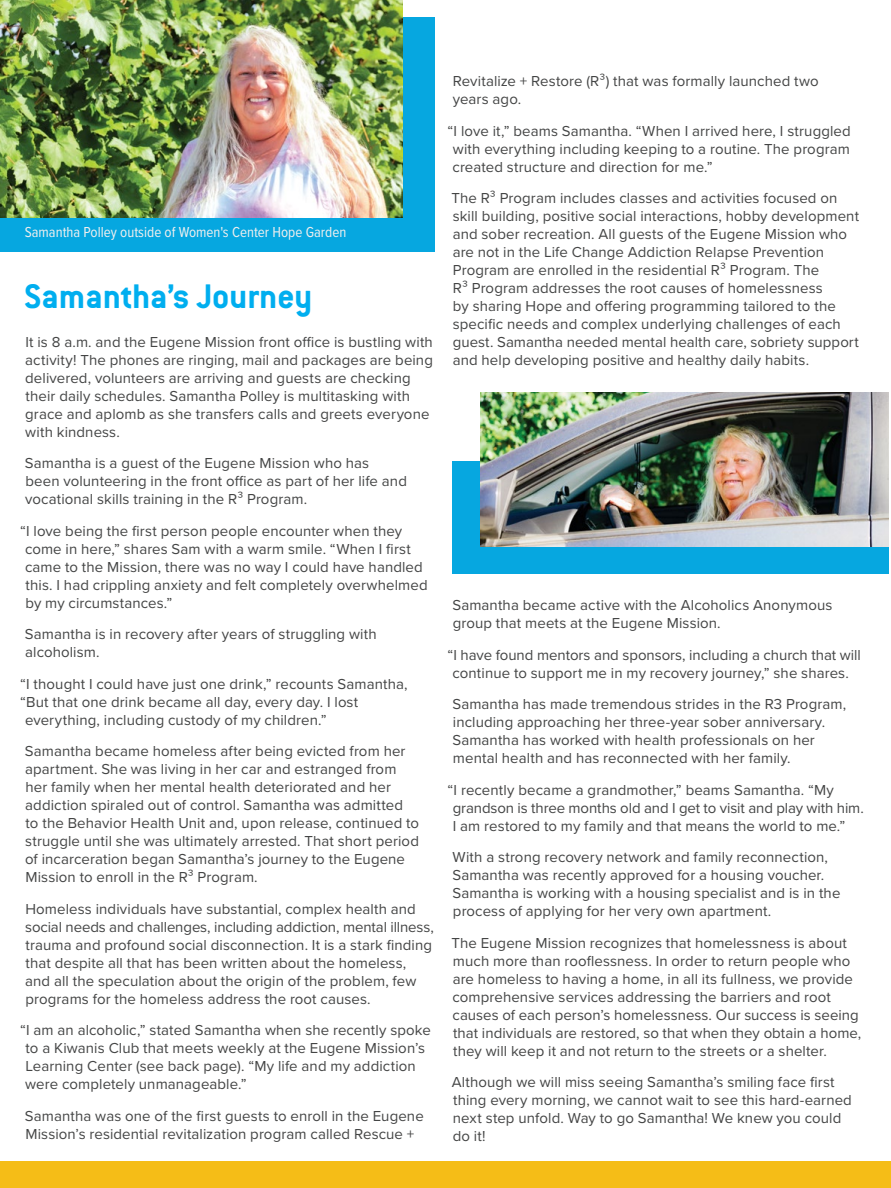
<style>
.page{position:relative;width:891px;height:1188px;background:#fff}
.page>*{position:absolute;margin:0;border:0;box-sizing:border-box;transform-origin:0 0}
.t1{font:700 37.5px "Conduit ITC";color:#00aeef}
.t2{font:15px/18px "Proxima Nova";letter-spacing:.005em;color:#444545}
.t3{font:15px "Proxima Nova Cond";color:#f0efef}
</style>
<div class="page">
<div style="left:0;top:1161px;width:891px;height:27px;background:#f5bd17"></div>
<div style="left:452px;top:461px;width:437px;height:112px;background:#06a7e0"></div>
<img style="left:481px;top:392px;width:408px;height:155px">
<div style="left:0;top:17px;width:434px;height:235px;background:#06a7e0"></div>
<img style="left:0;top:0;width:403px;height:218px">
<p class="t3" style="left:25px;top:221px;width:323px">Samantha Polley outside of Women's Center Hope Garden</p>
<h1 class="t1" style="left:25px;top:274px;width:289px">Samantha’s Journey</h1>
<p class="t2" style="left:25px;top:332px;width:409px">It is 8 a.m. and the Eugene Mission front office is bustling with activity! The phones are ringing, mail and packages are being delivered, volunteers are arriving and guests are checking their daily schedules. Samantha Polley is multitasking with grace and aplomb as she transfers calls and greets everyone with kindness.</p>
<p class="t2" style="left:25px;top:454px;width:384px">Samantha is a guest of the Eugene Mission who has been volunteering in the front office as part of her life and vocational skills training in the R³ Program.</p>
<p class="t2" style="left:25px;top:521px;width:404px;text-indent:-5px">“I love being the first person people encounter when they come in here,” shares Sam with a warm smile. “When I first came to the Mission, there was no way I could have handled this. I had crippling anxiety and felt completely overwhelmed by my circumstances.”</p>
<p class="t2" style="left:25px;top:625px;width:353px">Samantha is in recovery after years of struggling with alcoholism.</p>
<p class="t2" style="left:20px;top:674px;width:389px">“I thought I could have just one drink,” recounts Samantha,</p>
<p class="t2" style="left:20px;top:692px;width:340px">“But that one drink became all day, every day. I lost</p>
<p class="t2" style="left:25px;top:710px;width:303px">everything, including custody of my children.”</p>
<p class="t2" style="left:25px;top:742px;width:396px">Samantha became homeless after being evicted from her apartment. She was living in her car and estranged from her family when her mental health deteriorated and her addiction spiraled out of control. Samantha was admitted to the Behavior Health Unit and, upon release, continued to struggle until she was ultimately arrested. That short period of incarceration began Samantha’s journey to the Eugene Mission to enroll in the R³ Program.</p>
<p class="t2" style="left:25px;top:899px;width:410px">Homeless individuals have substantial, complex health and social needs and challenges, including addiction, mental illness, trauma and profound social disconnection. It is a stark finding that despite all that has been written about the homeless, and all the speculation about the origin of the problem, few programs for the homeless address the root causes.</p>
<p class="t2" style="left:25px;top:1021px;width:407px;text-indent:-5px">“I am an alcoholic,” stated Samantha when she recently spoke to a Kiwanis Club that meets weekly at the Eugene Mission’s Learning Center (see back page). “My life and my addiction were completely unmanageable.”</p>
<p class="t2" style="left:25px;top:1106px;width:400px">Samantha was one of the first guests to enroll in the Eugene<br>Mission’s residential revitalization program called Rescue +</p>
<p class="t2" style="left:453px;top:71px;width:367px">Revitalize + Restore (R³) that was formally launched two years ago.</p>
<p class="t2" style="left:453px;top:121px;width:400px;text-align:justify;text-indent:-5px">“I love it,” beams Samantha. “When I arrived here, I struggled with everything including keeping to a routine. The program created structure and direction for me.”</p>
<p class="t2" style="left:451px;top:188px;width:409px">The R³ Program includes classes and activities focused on skill building, positive social interactions, hobby development and sober recreation. All guests of the Eugene Mission who are not in the Life Change Addiction Relapse Prevention Program are enrolled in the residential R³ Program. The<br>R³ Program addresses the root causes of homelessness<br>by sharing Hope and offering programming tailored to the specific needs and complex underlying challenges of each guest. Samantha needed mental health care, sobriety support and help developing positive and healthy daily habits.</p>
<p class="t2" style="left:452px;top:596px;width:382px">Samantha became active with the Alcoholics Anonymous group that meets at the Eugene Mission.</p>
<p class="t2" style="left:448px;top:645px;width:415px;text-align:center">“I have found mentors and sponsors, including a church that will continue to support me in my recovery journey,” she shares.</p>
<p class="t2" style="left:452px;top:695px;width:395px">Samantha has made tremendous strides in the R3 Program, including approaching her three-year sober anniversary.<br>Samantha has worked with health professionals on her mental health and has reconnected with her family.</p>
<p class="t2" style="left:453px;top:780px;width:413px;text-indent:-5px">“I recently became a grandmother,” beams Samantha. “My grandson is three months old and I get to visit and play with him.<br>I am restored to my family and that means the world to me.”</p>
<p class="t2" style="left:452px;top:848px;width:390px">With a strong recovery network and family reconnection, Samantha was recently approved for a housing voucher.<br>Samantha is working with a housing specialist and is in the process of applying for her very own apartment.</p>
<p class="t2" style="left:451px;top:933px;width:411px">The Eugene Mission recognizes that homelessness is about much more than rooflessness. In order to return people who are homeless to having a home, in all its fullness, we provide comprehensive services addressing the barriers and root causes of each person’s homelessness. Our success is seeing that individuals are restored, so that when they obtain a home, they will keep it and not return to the streets or a shelter.</p>
<p class="t2" style="left:452px;top:1073px;width:402px">Although we will miss seeing Samantha’s smiling face first thing every morning, we cannot wait to see this hard-earned next step unfold. Way to go Samantha! We knew you could do it!</p>
</div>
